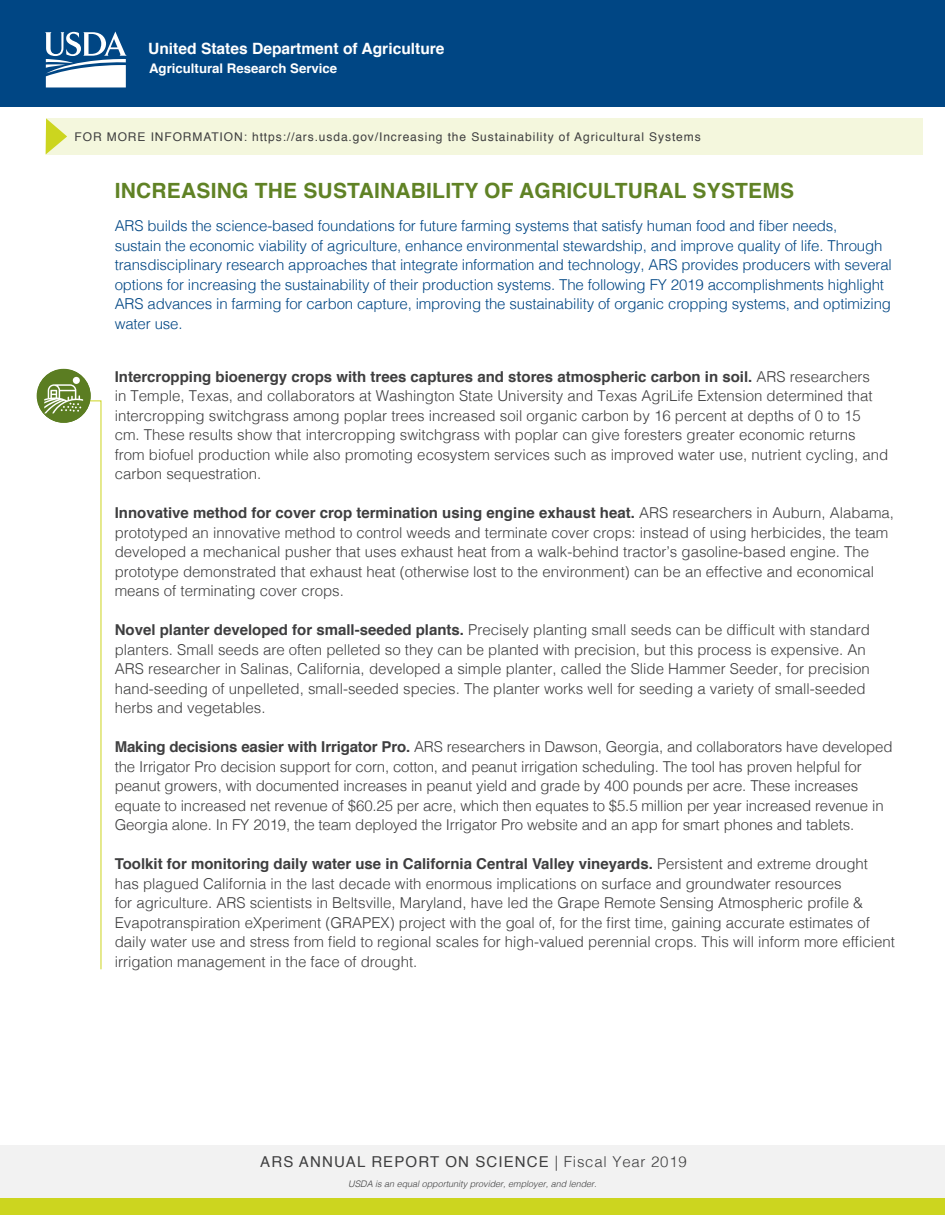
<style>
.page{position:relative;width:945px;height:1215px;background:#fff}
.page>*{position:absolute;margin:0;border:0;box-sizing:border-box;transform-origin:0 0}
.t1{font:700 21px "Helvetica";letter-spacing:.01em;color:#608225}
.t2{font:700 15.6px "Helvetica";color:#fff}
.Body{font:300 15px/19.5px "Helvetica";color:#3e3e3f}
.intro_paragraph{font:300 15px/19.5px "Helvetica";letter-spacing:-.01em;color:#004684}
.t3{font:15px "Helvetica";letter-spacing:.075em;color:#3e3e3f}
.t4{font:700 13.2px "Helvetica";color:#fff}
.t5{font:12px "Helvetica";letter-spacing:.075em;color:#3e3e3f}
.t6{font:italic 300 9px "Helvetica";color:#3e3e3f}
.s1{font-weight:700}
.s2{font-weight:300}
</style>
<div class="page">
<div style="left:0;top:0;width:945px;height:107px;background:#004684"></div>
<div style="left:0;top:1145px;width:945px;height:70px;background:#f2f2f2"></div>
<div style="left:0;top:1198px;width:945px;height:17px;background:#ccd51f"></div>
<svg style="left:45px;top:31px;width:82px;height:56px"></svg>
<div style="left:46px;top:118px;width:876px;height:37px;background:#f4f7dd"></div>
<svg style="left:46px;top:118px;width:21px;height:36px"></svg>
<svg style="left:37px;top:369px;width:65px;height:601px"></svg>
<p class="t2" style="left:148px;top:36px;width:298px">United States Department of Agriculture</p>
<p class="t4" style="left:149px;top:57px;width:190px">Agricultural Research Service</p>
<p class="t5" style="left:75px;top:128px;width:628px">FOR MORE INFORMATION: https://ars.usda.gov/Increasing the Sustainability of Agricultural Systems</p>
<h1 class="t1" style="left:115px;top:174px;width:681px">INCREASING THE SUSTAINABILITY OF AGRICULTURAL SYSTEMS</h1>
<p class="intro_paragraph" style="left:115px;top:215px;width:779px">ARS builds the science-based foundations for future farming systems that satisfy human food and fiber needs,<br>sustain the economic viability of agriculture, enhance environmental stewardship, and improve quality of life. Through transdisciplinary research approaches that integrate information and technology, ARS provides producers with several options for increasing the sustainability of their production systems. The following FY 2019 accomplishments highlight ARS advances in farming for carbon capture, improving the sustainability of organic cropping systems, and optimizing water use.</p>
<p class="Body" style="left:115px;top:366px;width:775px"><span class="s1">Intercropping bioenergy crops with trees captures and stores atmospheric carbon in soil.</span> ARS researchers<br>in Temple, Texas, and collaborators at Washington State University and Texas AgriLife Extension determined that intercropping switchgrass among poplar trees increased soil organic carbon by 16 percent at depths of 0 to 15 cm. These results show that intercropping switchgrass with poplar can give foresters greater economic returns from biofuel production while also promoting ecosystem services such as improved water use, nutrient cycling, and carbon sequestration.</p>
<p class="Body" style="left:115px;top:502px;width:781px"><span class="s1">Innovative method for cover crop termination using engine exhaust heat.</span> ARS researchers in Auburn, Alabama, prototyped an innovative method to control weeds and terminate cover crops: instead of using herbicides, the team developed a mechanical pusher that uses exhaust heat from a walk-behind tractor’s gasoline-based engine. The prototype demonstrated that exhaust heat (otherwise lost to the environment) can be an effective and economical means of terminating cover crops.</p>
<p class="Body" style="left:115px;top:619px;width:757px"><span class="s1">Novel planter developed for small-seeded plants.</span> Precisely planting small seeds can be difficult with standard planters. Small seeds are often pelleted so they can be planted with precision, but this process is expensive. An ARS researcher in Salinas, California, developed a simple planter, called the Slide Hammer Seeder, for precision hand-seeding of unpelleted, small-seeded species. The planter works well for seeding a variety of small-seeded herbs and vegetables.</p>
<p class="Body" style="left:115px;top:736px;width:779px"><span class="s1">Making decisions easier with Irrigator Pro.</span> ARS researchers in Dawson, Georgia, and collaborators have developed the Irrigator Pro decision support for corn, cotton, and peanut irrigation scheduling. The tool has proven helpful for peanut growers, with documented increases in peanut yield and grade by 400 pounds per acre. These increases equate to increased net revenue of $60.25 per acre, which then equates to $5.5 million per year increased revenue in Georgia alone. In FY 2019, the team deployed the Irrigator Pro website and an app for smart phones and tablets.</p>
<p class="Body" style="left:115px;top:853px;width:782px"><span class="s1">Toolkit for monitoring daily water use in California Central Valley vineyards.</span> Persistent and extreme drought has plagued California in the last decade with enormous implications on surface and groundwater resources<br>for agriculture. ARS scientists in Beltsville, Maryland, have led the Grape Remote Sensing Atmospheric profile &amp; Evapotranspiration eXperiment (GRAPEX) project with the goal of, for the first time, gaining accurate estimates of daily water use and stress from field to regional scales for high-valued perennial crops. This will inform more efficient irrigation management in the face of drought.</p>
<p class="t3" style="left:260px;top:1150px;width:428px">ARS ANNUAL REPORT ON SCIENCE <span class="s2">| Fiscal Year 2019</span></p>
<p class="t6" style="left:348px;top:1176px;width:250px">USDA is an equal opportunity provider, employer, and lender.</p>
</div>
